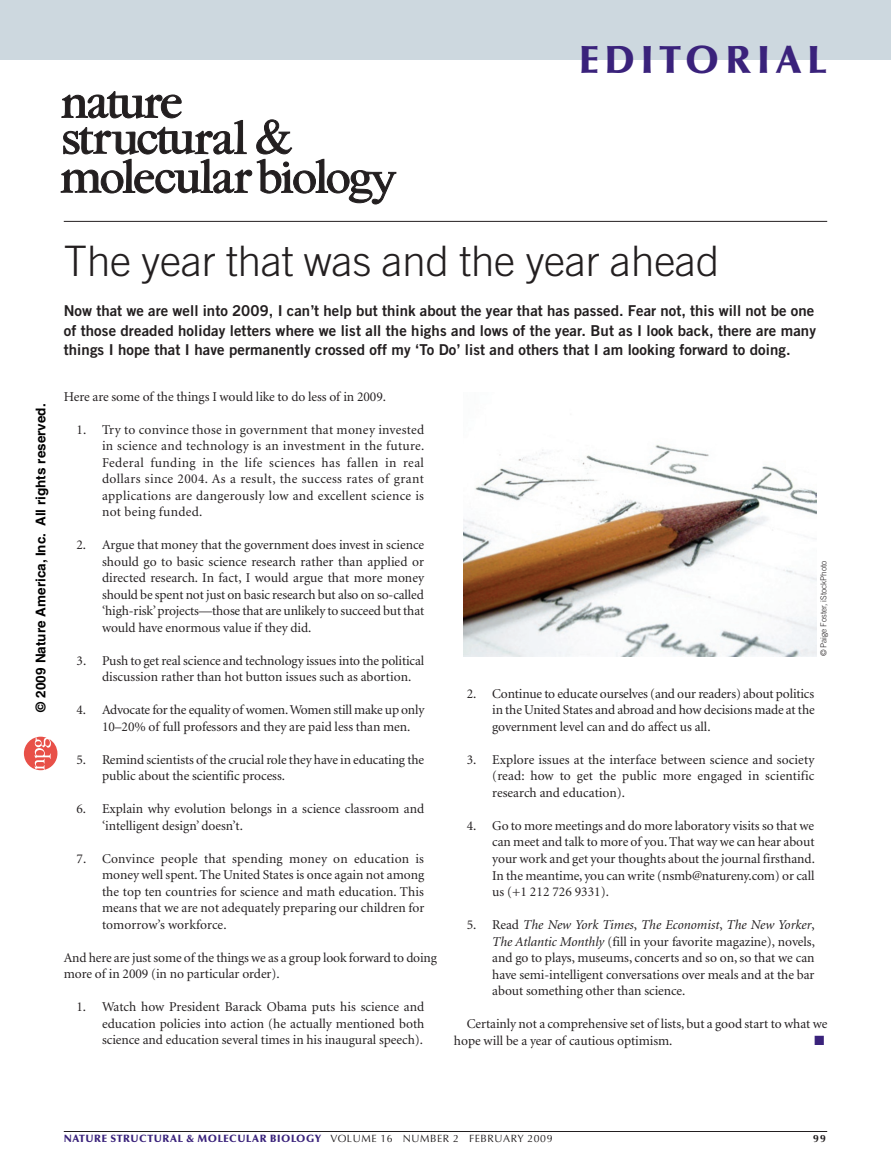
<style>
.page{position:relative;width:891px;height:1175px;background:#fff}
.page>*{position:absolute;margin:0;border:0;box-sizing:border-box;transform-origin:0 0}
.t1{font:300 42px "Trade Gothic";letter-spacing:-.005em;color:#231f20}
.t2{font:900 39px "Optima";letter-spacing:.145em;color:#3a227b}
.t3{font:15px/19.5px "Trade Gothic Bold Two";letter-spacing:.005em;color:#231f20}
.t4{font:13.5px/16.5px "Minion";letter-spacing:-.005em;color:#231f20;text-align:justify}
.t5{font:700 13.5px "Helvetica";color:#000}
.t6{font:13.5px "European Pi Three";color:#3a227b}
.t7{font:900 10.5px "Optima";letter-spacing:.05em;color:#3a227b}
.t8{font:10.5px "Optima";letter-spacing:.05em;color:#231f20}
.t9{font:700 10.5px "Optima";color:#231f20}
.t10{font:300 8.25px "Trade Gothic";letter-spacing:-.005em;color:#231f20}
.s1{font-style:italic}
.s2{font-weight:400;color:#231f20}
</style>
<div class="page">
<div style="left:0;top:0;width:891px;height:60px;background:#cdd8df"></div>
<hr style="left:64px;top:1131px;width:763px;height:1px;background:#231f20">
<svg style="left:61px;top:91px;width:336px;height:114px"></svg>
<hr style="left:64px;top:221px;width:763px;height:1px;background:#231f20">
<img style="left:463px;top:445px;width:353px;height:212px">
<svg style="left:24px;top:736px;width:33px;height:34px"></svg>
<h2 class="t2" style="left:579px;top:37px;width:249px">EDITORIAL</h2>
<p class="t5" style="left:36px;top:711px;width:309px;rotate:-90deg">© 2009 Nature America, Inc. All rights reserved.</p>
<h1 class="t1" style="left:64px;top:236px;width:657px">The year that was and the year ahead</h1>
<p class="t3" style="left:64px;top:301px;width:754px">Now that we are well into 2009, I can’t help but think about the year that has passed. Fear not, this will not be one of those dreaded holiday letters where we list all the highs and lows of the year. But as I look back, there are many things I hope that I have permanently crossed off my ‘To Do’ list and others that I am looking forward to doing.</p>
<p class="t4" style="left:64px;top:389px;width:324px">Here are some of the things I would like to do less of in 2009.</p>
<p class="t4" style="left:102px;top:422px;width:324px;text-indent:-26px">1. Try to convince those in government that money invested in science and technology is an investment in the future.<br>Federal funding in the life sciences has fallen in real dollars since 2004. As a result, the success rates of grant applications are dangerously low and excellent science is not being funded.</p>
<p class="t4" style="left:102px;top:537px;width:324px;text-indent:-26px">2. Argue that money that the government does invest in science should go to basic science research rather than applied or directed research. In fact, I would argue that more money should be spent not just on basic research but also on so-called ‘high-risk’ projects—those that are unlikely to succeed but that would have enormous value if they did.</p>
<p class="t4" style="left:102px;top:653px;width:324px;text-indent:-26px">3. Push to get real science and technology issues into the political discussion rather than hot button issues such as abortion.</p>
<p class="t4" style="left:102px;top:702px;width:324px;text-indent:-26px">4. Advocate for the equality of women. Women still make up only<br>10–20% of full professors and they are paid less than men.</p>
<p class="t4" style="left:102px;top:751px;width:324px;text-indent:-26px">5. Remind scientists of the crucial role they have in educating the public about the scientific process.</p>
<p class="t4" style="left:102px;top:801px;width:324px;text-indent:-26px">6. Explain why evolution belongs in a science classroom and ‘intelligent design’ doesn’t.</p>
<p class="t4" style="left:102px;top:850px;width:324px;text-indent:-26px">7. Convince people that spending money on education is money well spent. The United States is once again not among the top ten countries for science and math education. This means that we are not adequately preparing our children for tomorrow’s workforce.</p>
<p class="t4" style="left:64px;top:949px;width:375px">And here are just some of the things we as a group look forward to doing more of in 2009 (in no particular order).</p>
<p class="t4" style="left:102px;top:999px;width:324px;text-indent:-26px">1. Watch how President Barack Obama puts his science and education policies into action (he actually mentioned both science and education several times in his inaugural speech).</p>
<p class="t10" style="left:819px;top:656px;width:97px;rotate:-90deg">© Paige Foster, iStockPhoto</p>
<p class="t4" style="left:492px;top:686px;width:324px;text-indent:-26px">2. Continue to educate ourselves (and our readers) about politics in the United States and abroad and how decisions made at the government level can and do affect us all.</p>
<p class="t4" style="left:492px;top:752px;width:324px;text-indent:-26px">3. Explore issues at the interface between science and society (read: how to get the public more engaged in scientific research and education).</p>
<p class="t4" style="left:492px;top:818px;width:324px;text-indent:-26px">4. Go to more meetings and do more laboratory visits so that we can meet and talk to more of you. That way we can hear about your work and get your thoughts about the journal firsthand.<br>In the meantime, you can write (nsmb@natureny.com) or call us (+1 212 726 9331).</p>
<p class="t4" style="left:492px;top:917px;width:324px;text-indent:-26px">5. Read <span class="s1">The New York Times</span>, <span class="s1">The Economist</span>, <span class="s1">The New Yorker</span>, <span class="s1">The Atlantic Monthly</span> (fill in your favorite magazine), novels, and go to plays, museums, concerts and so on, so that we can have semi-intelligent conversations over meals and at the bar about something other than science.</p>
<p class="t4" style="left:454px;top:1016px;width:375px;text-indent:13px">Certainly not a comprehensive set of lists, but a good start to what we hope will be a year of cautious optimism.</p>
<p class="t6" style="left:814px;top:1031px;width:13px">L</p>
<p class="t7" style="left:64px;top:1132px;width:419px">NATURE STRUCTURAL &amp; MOLECULAR BIOLOGY <span class="s2">VOLUME 16 NUMBER 2 FEBRU</span></p>
<p class="t8" style="left:503px;top:1132px;width:51px">ARY 2009</p>
<p class="t9" style="left:813px;top:1132px;width:14px">99</p>
</div>
